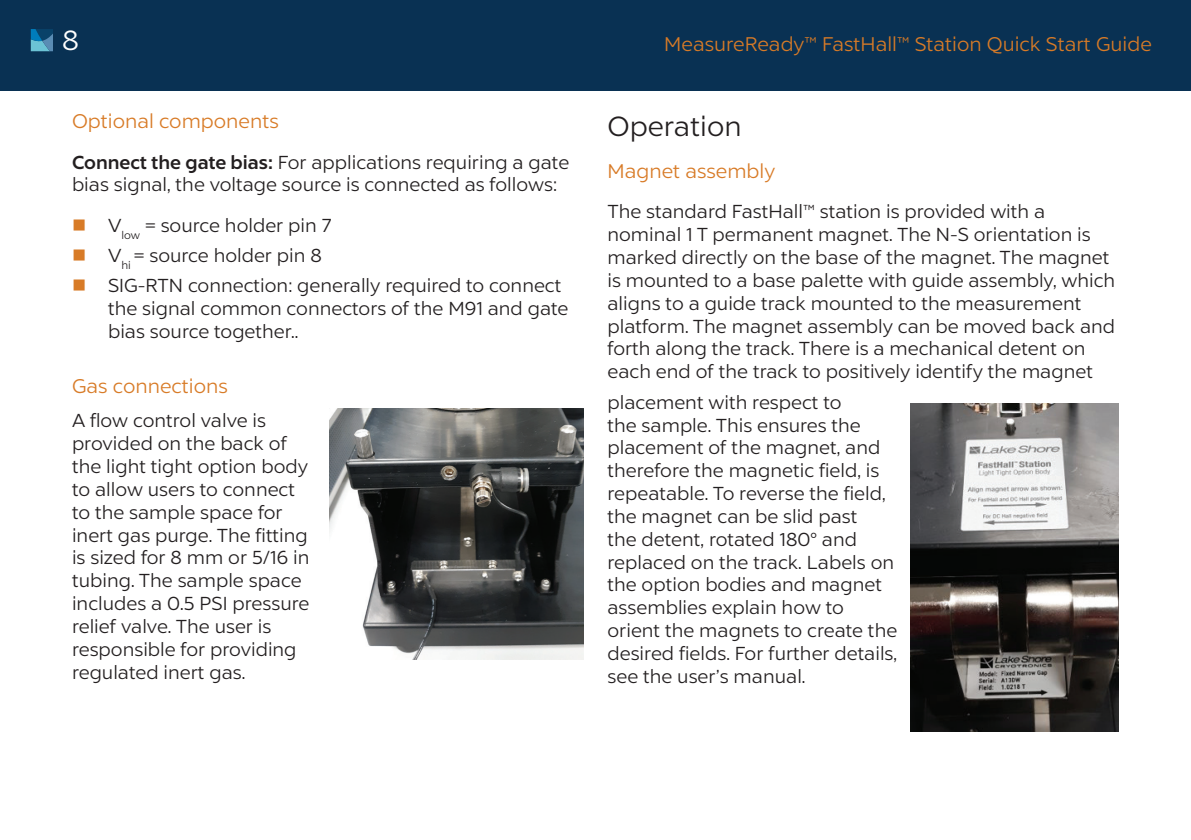
<style>
.page{position:relative;width:1191px;height:840px;background:#fff}
.page>*{position:absolute;margin:0;border:0;box-sizing:border-box;transform-origin:0 0}
.Body{font:28px "Liszt FY";color:#231f20}
.t1{font:28px "Liszt FY";color:#fff}
.Body-2{font:20px "Liszt FY";color:#d87b27}
.Body-3{font:19px/22.8px "Liszt FY";color:#231f20}
.s1{font-weight:700}
</style>
<div class="page">
<div style="left:0;top:0;width:1191px;height:90px;background:#093153"></div>
<svg style="left:31px;top:29px;width:22px;height:22px"></svg>
<img style="left:329px;top:408px;width:254px;height:251px">
<img style="left:910px;top:403px;width:209px;height:328px">
<h1 class="t1" style="left:62px;top:24px;width:18px">8</h1>
<p class="Body-2" style="left:664px;top:32px;width:489px">MeasureReady™ FastHall™ Station Quick Start Guide</p>
<p class="Body-2" style="left:72px;top:109px;width:208px">Optional components</p>
<p class="Body-3" style="left:72px;top:150px;width:499px"><span class="s1">Connect the gate bias:</span> For applications requiring a gate bias signal, the voltage source is connected as follows:</p>
<p class="Body-3" style="left:108px;top:214px;width:225px">V<sub>low</sub> = source holder pin 7</p>
<p class="Body-3" style="left:108px;top:244px;width:215px">V<sub>hi</sub> = source holder pin 8</p>
<p class="Body-3" style="left:108px;top:274px;width:462px">SIG-RTN connection: generally required to connect the signal common connectors of the M91 and gate bias source together..</p>
<p class="Body-2" style="left:72px;top:374px;width:157px">Gas connections</p>
<p class="Body-3" style="left:72px;top:409px;width:239px">A flow control valve is provided on the back of the light tight option body to allow users to connect to the sample space for inert gas purge. The fitting is sized for 8 mm or 5/16 in tubing. The sample space includes a 0.5 PSI pressure relief valve. The user is responsible for providing regulated inert gas.</p>
<p class="Body" style="left:607px;top:109px;width:136px">Operation</p>
<p class="Body-2" style="left:607px;top:159px;width:169px">Magnet assembly</p>
<p class="Body-3" style="left:607px;top:200px;width:509px">The standard FastHall™ station is provided with a nominal 1 T permanent magnet. The N-S orientation is marked directly on the base of the magnet. The magnet is mounted to a base palette with guide assembly, which aligns to a guide track mounted to the measurement platform. The magnet assembly can be moved back and forth along the track. There is a mechanical detent on each end of the track to positively identify the magnet</p>
<p class="Body-3" style="left:607px;top:390px;width:291px">placement with respect to<br>the sample. This ensures the placement of the magnet, and therefore the magnetic field, is repeatable. To reverse the field, the magnet can be slid past<br>the detent, rotated 180° and replaced on the track. Labels on the option bodies and magnet assemblies explain how to orient the magnets to create the desired fields. For further details, see the user’s manual.</p>
</div>
